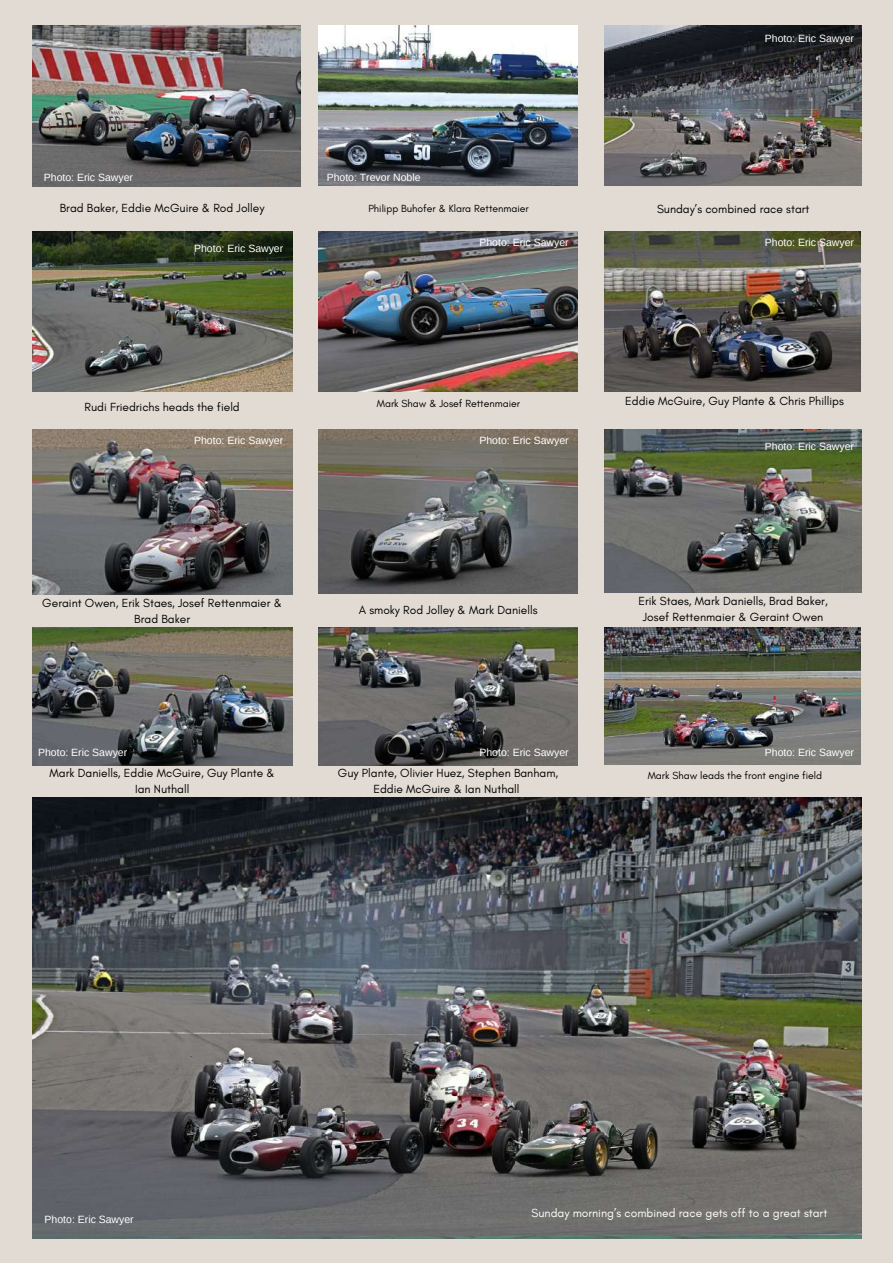
<style>
.page{position:relative;width:893px;height:1264px;background:#fff}
.page>*{position:absolute;margin:0;border:0;box-sizing:border-box;transform-origin:0 0}
.t1{font:12px/16px "Glacial Indifference";color:#000;text-align:center}
.t2{font:12px "Glacial Indifference";color:#fff}
.t3{font:10.5px "Arimo";color:#fff}
.t4{font:10.5px "Glacial Indifference";color:#000}
</style>
<div class="page">
<div style="left:0;top:0;width:892px;height:1262px;background:#e1dbd3"></div>
<img style="left:604px;top:26px;width:257px;height:159px">
<img style="left:32px;top:231px;width:260px;height:161px">
<img style="left:318px;top:231px;width:260px;height:161px">
<img style="left:604px;top:231px;width:256px;height:161px">
<img style="left:32px;top:429px;width:260px;height:165px">
<img style="left:318px;top:429px;width:260px;height:164px">
<img style="left:604px;top:429px;width:257px;height:163px">
<img style="left:32px;top:797px;width:829px;height:441px">
<img style="left:32px;top:627px;width:260px;height:138px">
<img style="left:319px;top:627px;width:258px;height:138px">
<img style="left:604px;top:627px;width:256px;height:137px">
<img style="left:32px;top:25px;width:268px;height:161px">
<img style="left:319px;top:26px;width:258px;height:159px">
<p class="t3" style="left:44px;top:171px;width:91px">Photo: Eric Sawyer</p>
<p class="t3" style="left:326px;top:171px;width:95px">Photo: Trevor Noble</p>
<p class="t3" style="left:764px;top:33px;width:91px">Photo: Eric Sawyer</p>
<p class="t1" style="left:60px;top:200px;width:206px">Brad Baker, Eddie McGuire &amp; Rod Jolley</p>
<p class="t4" style="left:368px;top:202px;width:162px">Philipp Buhofer &amp; Klara Rettenmaier</p>
<p class="t1" style="left:657px;top:200px;width:154px">Sunday’s combined race start</p>
<p class="t3" style="left:194px;top:242px;width:91px">Photo: Eric Sawyer</p>
<p class="t3" style="left:479px;top:236px;width:91px">Photo: Eric Sawyer</p>
<p class="t3" style="left:764px;top:236px;width:91px">Photo: Eric Sawyer</p>
<p class="t1" style="left:85px;top:398px;width:157px">Rudi Friedrichs heads the field</p>
<p class="t4" style="left:377px;top:397px;width:145px">Mark Shaw &amp; Josef Rettenmaier</p>
<p class="t1" style="left:625px;top:393px;width:220px">Eddie McGuire, Guy Plante &amp; Chris Phillips</p>
<p class="t3" style="left:194px;top:434px;width:91px">Photo: Eric Sawyer</p>
<p class="t3" style="left:479px;top:434px;width:91px">Photo: Eric Sawyer</p>
<p class="t3" style="left:764px;top:440px;width:91px">Photo: Eric Sawyer</p>
<p class="t1" style="left:42px;top:595px;width:241px">Geraint Owen, Erik Staes, Josef Rettenmaier &amp;<br>Brad Baker</p>
<p class="t1" style="left:358px;top:601px;width:180px">A smoky Rod Jolley &amp; Mark Daniells</p>
<p class="t1" style="left:638px;top:592px;width:191px">Erik Staes, Mark Daniells, Brad Baker,<br>Josef Rettenmaier &amp; Geraint Owen</p>
<p class="t3" style="left:38px;top:746px;width:91px">Photo: Eric Sawyer</p>
<p class="t3" style="left:479px;top:746px;width:91px">Photo: Eric Sawyer</p>
<p class="t3" style="left:764px;top:746px;width:91px">Photo: Eric Sawyer</p>
<p class="t1" style="left:49px;top:765px;width:227px">Mark Daniells, Eddie McGuire, Guy Plante &amp;<br>Ian Nuthall</p>
<p class="t1" style="left:338px;top:765px;width:222px">Guy Plante, Olivier Huez, Stephen Banham,<br>Eddie McGuire &amp; Ian Nuthall</p>
<p class="t4" style="left:647px;top:769px;width:176px">Mark Shaw leads the front engine field</p>
<p class="t3" style="left:45px;top:1212px;width:91px">Photo: Eric Sawyer</p>
<p class="t2" style="left:531px;top:1205px;width:297px">Sunday morning’s combined race gets off to a great start</p>
</div>
